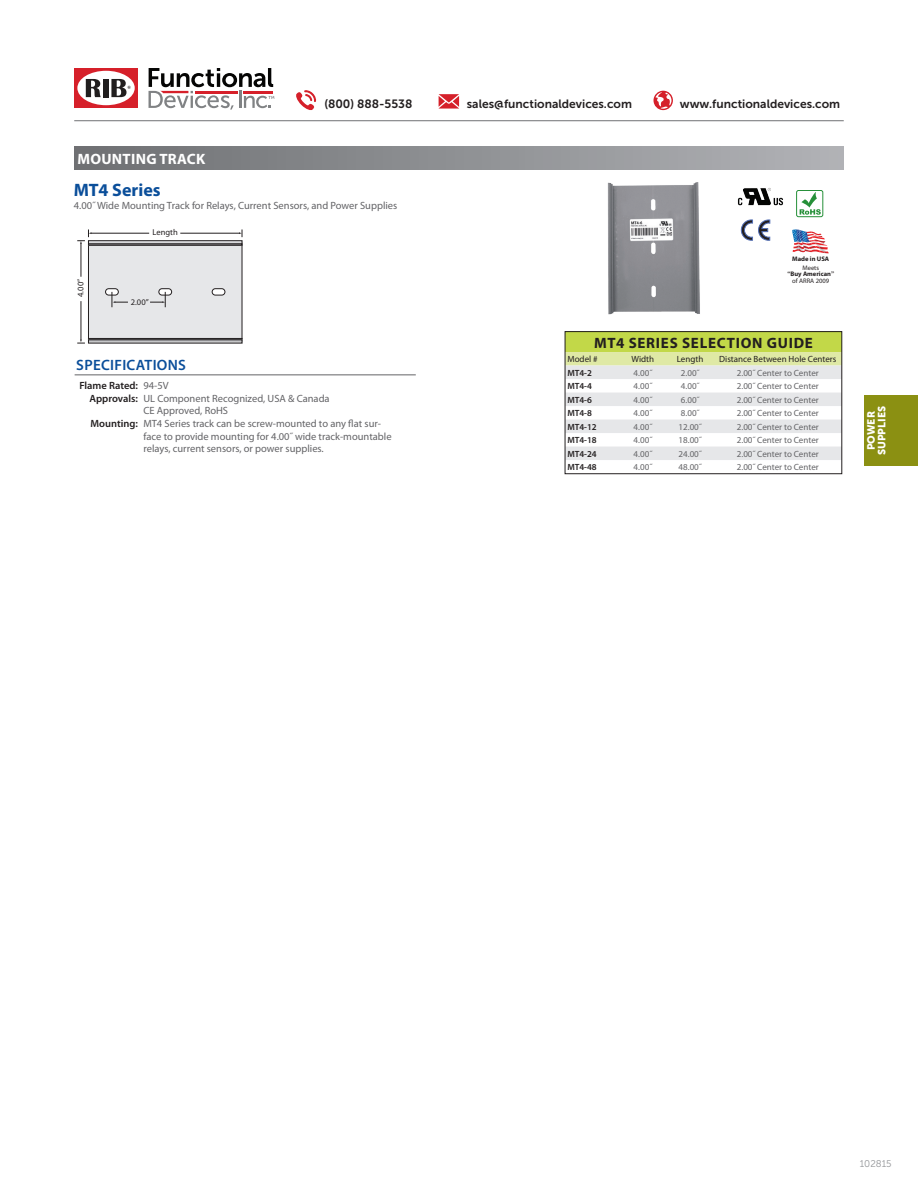
<style>
.page{position:relative;width:918px;height:1188px;background:#fff}
.page>*{position:absolute;margin:0;border:0;box-sizing:border-box;transform-origin:0 0}
.t1{font:700 18px "Myriad Pro";color:#0a4e9a}
.t2{font:700 15px "Myriad Pro";letter-spacing:.05em;color:#231f20}
.t3{font:600 15px "Myriad Pro";letter-spacing:.02em;color:#0a4e9a}
.t4{font:700 15px "Myriad Pro";letter-spacing:.02em;color:#fff}
.t5{font:12px "Museo Sans 700";color:#231f20}
.t6{font:10.5px/12.6px "Myriad Pro";color:#636366}
.t7{font:600 10.5px "Myriad Pro";color:#231f20}
.t8{font:10.5px/10.5px "Museo Sans 900";color:#fff;text-align:center}
.t9{font:9.75px "Museo Sans 300";color:#939598}
.t10{font:9px "Myriad Pro";color:#636366}
.t11{font:600 9px "Myriad Pro";color:#231f20}
.t12{font:9px "Myriad Pro";color:#231f20}
.t13{font:8.55px "Myriad Pro";color:#231f20}
.t14{font:700 6.6px/8.4px "Myriad Pro";color:#231f20;text-align:center}
.s1{font-weight:400}
.s2{font-family:"Adobe Garamond Pro"}
</style>
<div class="page">
<div style="left:74px;top:68px;width:64px;height:40px;background:#d6202a"></div>
<div style="left:77px;top:71px;width:58px;height:34px;background:#fff;border-radius:50%"></div>
<svg style="left:86px;top:79px;width:15px;height:18px"></svg>
<div style="left:103px;top:79px;width:5px;height:18px;background:#211e1e"></div>
<svg style="left:111px;top:79px;width:20px;height:18px"></svg>
<svg style="left:149px;top:68px;width:125px;height:42px"></svg>
<hr style="left:74px;top:120px;width:770px;height:1px;background:#6f7073">
<svg style="left:296px;top:90px;width:20px;height:20px"></svg>
<svg style="left:654px;top:91px;width:19px;height:19px"></svg>
<svg style="left:439px;top:94px;width:20px;height:15px"></svg>
<div style="left:864px;top:396px;width:54px;height:70px;background:#8b9012"></div>
<img style="left:607px;top:182px;width:93px;height:133px">
<div style="left:88px;top:241px;width:154px;height:102px;background:#e6e7e9"></div>
<div style="left:88px;top:241px;width:154px;height:3px;border:1px solid #231f20"></div>
<div style="left:88px;top:244px;width:154px;height:2px;border:1px solid #231f20"></div>
<div style="left:88px;top:338px;width:154px;height:2px;border:1px solid #231f20"></div>
<div style="left:106px;top:289px;width:12px;height:6px;background:#fff;border-radius:3px"></div>
<div style="left:105px;top:289px;width:14px;height:6px;border:1px solid #231f20;border-radius:3px"></div>
<div style="left:159px;top:289px;width:13px;height:6px;background:#fff;border-radius:3px"></div>
<div style="left:159px;top:289px;width:13px;height:6px;border:1px solid #231f20;border-radius:3px"></div>
<div style="left:212px;top:289px;width:13px;height:6px;background:#fff;border-radius:3px"></div>
<div style="left:212px;top:289px;width:13px;height:6px;border:1px solid #231f20;border-radius:3px"></div>
<hr style="left:180px;top:233px;width:60px;height:1px;background:#231f20">
<hr style="left:91px;top:233px;width:58px;height:1px;background:#231f20">
<svg style="left:239px;top:229px;width:4px;height:8px"></svg>
<hr style="left:81px;top:301px;width:1px;height:39px;background:#231f20">
<hr style="left:81px;top:243px;width:1px;height:34px;background:#231f20">
<svg style="left:77px;top:340px;width:8px;height:4px"></svg>
<svg style="left:77px;top:229px;width:14px;height:15px"></svg>
<svg style="left:150px;top:292px;width:16px;height:15px"></svg>
<svg style="left:112px;top:292px;width:16px;height:15px"></svg>
<hr style="left:75px;top:375px;width:341px;height:1px;background:#636366">
<img style="left:737px;top:188px;width:46px;height:18px">
<svg style="left:759px;top:220px;width:11px;height:20px"></svg>
<svg style="left:741px;top:220px;width:12px;height:20px"></svg>
<svg style="left:792px;top:229px;width:37px;height:24px"></svg>
<svg style="left:800px;top:192px;width:21px;height:23px"></svg>
<div style="left:796px;top:190px;width:27px;height:27px;border:1px solid #269039;border-radius:2px"></div>
<div style="left:565px;top:332px;width:277px;height:20px;background:#c2d848"></div>
<svg style="left:567px;top:352px;width:273px;height:108px"></svg>
<div style="left:565px;top:331px;width:277px;height:143px;border:1px solid #231f20"></div>
<div style="left:75px;top:147px;width:769px;height:22px;background:linear-gradient(to right,#6e7073,#b1b2b6)"></div>
<p class="t4" style="left:77px;top:149px;width:129px">MOUNTING TRACK</p>
<p class="t5" style="left:324px;top:98px;width:90px">(800) 888-5538</p>
<p class="t5" style="left:467px;top:98px;width:167px">sales@functionaldevices.com</p>
<p class="t5" style="left:680px;top:98px;width:162px">www.functionaldevices.com</p>
<p class="t1" style="left:74px;top:178px;width:88px">MT4 Series</p>
<p class="t6" style="left:74px;top:199px;width:325px">4.00˝ Wide Mounting Track for Relays, Current Sensors, and Power Supplies</p>
<p class="t13" style="left:75px;top:297px;width:19px;rotate:-90deg">4.00”</p>
<p class="t13" style="left:153px;top:227px;width:27px">Length</p>
<p class="t13" style="left:131px;top:296px;width:19px">2.00”</p>
<p class="t3" style="left:76px;top:356px;width:111px">SPECIFICATIONS</p>
<p class="t7" style="left:79px;top:379px;width:60px">Flame Rated:</p>
<p class="t7" style="left:89px;top:392px;width:50px">Approvals:</p>
<p class="t7" style="left:91px;top:417px;width:49px">Mounting:</p>
<p class="t6" style="left:143px;top:379px;width:27px">94-5V</p>
<p class="t6" style="left:143px;top:392px;width:188px">UL Component Recognized, USA &amp; Canada</p>
<p class="t6" style="left:143px;top:404px;width:86px">CE Approved, RoHS</p>
<p class="t6" style="left:143px;top:417px;width:250px">MT4 Series track can be screw-mounted to any flat sur&shy;face to provide mounting for 4.00˝ wide track-mountable relays, current sensors, or power supplies.</p>
<p class="t14" style="left:792px;top:255px;width:39px">Made in USA<br><span class="s1">Meets</span></p>
<p class="t14" style="left:787px;top:270px;width:48px;line-height:7.1px"><span class="s2">“</span>Buy American<span class="s2">” </span><span class="s1">of ARRA 2009</span></p>
<p class="t2" style="left:594px;top:333px;width:220px">MT4 SERIES SELECTION GUIDE</p>
<p class="t12" style="left:567px;top:354px;width:32px">Model #</p>
<p class="t12" style="left:632px;top:354px;width:24px">Width</p>
<p class="t12" style="left:677px;top:354px;width:28px">Length</p>
<p class="t12" style="left:719px;top:354px;width:119px">Distance Between Hole Centers</p>
<p class="t11" style="left:567px;top:367px;width:26px">MT4-2</p>
<p class="t10" style="left:634px;top:367px;width:20px">4.00˝</p>
<p class="t10" style="left:681px;top:367px;width:20px">2.00˝</p>
<p class="t10" style="left:737px;top:367px;width:83px">2.00˝ Center to Center</p>
<p class="t11" style="left:567px;top:380px;width:26px">MT4-4</p>
<p class="t10" style="left:634px;top:381px;width:20px">4.00˝</p>
<p class="t10" style="left:681px;top:381px;width:20px">4.00˝</p>
<p class="t10" style="left:737px;top:381px;width:83px">2.00˝ Center to Center</p>
<p class="t11" style="left:567px;top:394px;width:26px">MT4-6</p>
<p class="t10" style="left:634px;top:394px;width:20px">4.00˝</p>
<p class="t10" style="left:681px;top:394px;width:20px">6.00˝</p>
<p class="t10" style="left:737px;top:394px;width:83px">2.00˝ Center to Center</p>
<p class="t11" style="left:567px;top:407px;width:26px">MT4-8</p>
<p class="t10" style="left:634px;top:408px;width:20px">4.00˝</p>
<p class="t10" style="left:681px;top:408px;width:20px">8.00˝</p>
<p class="t10" style="left:737px;top:408px;width:83px">2.00˝ Center to Center</p>
<p class="t11" style="left:567px;top:421px;width:31px">MT4-12</p>
<p class="t10" style="left:634px;top:421px;width:20px">4.00˝</p>
<p class="t10" style="left:679px;top:421px;width:25px">12.00˝</p>
<p class="t10" style="left:737px;top:421px;width:83px">2.00˝ Center to Center</p>
<p class="t11" style="left:567px;top:434px;width:31px">MT4-18</p>
<p class="t10" style="left:634px;top:435px;width:20px">4.00˝</p>
<p class="t10" style="left:679px;top:435px;width:25px">18.00˝</p>
<p class="t10" style="left:737px;top:435px;width:83px">2.00˝ Center to Center</p>
<p class="t11" style="left:567px;top:448px;width:31px">MT4-24</p>
<p class="t10" style="left:634px;top:448px;width:20px">4.00˝</p>
<p class="t10" style="left:679px;top:448px;width:25px">24.00˝</p>
<p class="t10" style="left:737px;top:448px;width:83px">2.00˝ Center to Center</p>
<p class="t11" style="left:567px;top:461px;width:31px">MT4-48</p>
<p class="t10" style="left:634px;top:462px;width:20px">4.00˝</p>
<p class="t10" style="left:679px;top:462px;width:25px">48.00˝</p>
<p class="t10" style="left:737px;top:462px;width:83px">2.00˝ Center to Center</p>
<p class="t8" style="left:866px;top:455px;width:51px;rotate:-90deg">POWER<br>SUPPLIES</p>
<p class="t9" style="left:860px;top:1158px;width:33px">102815</p>
</div>
